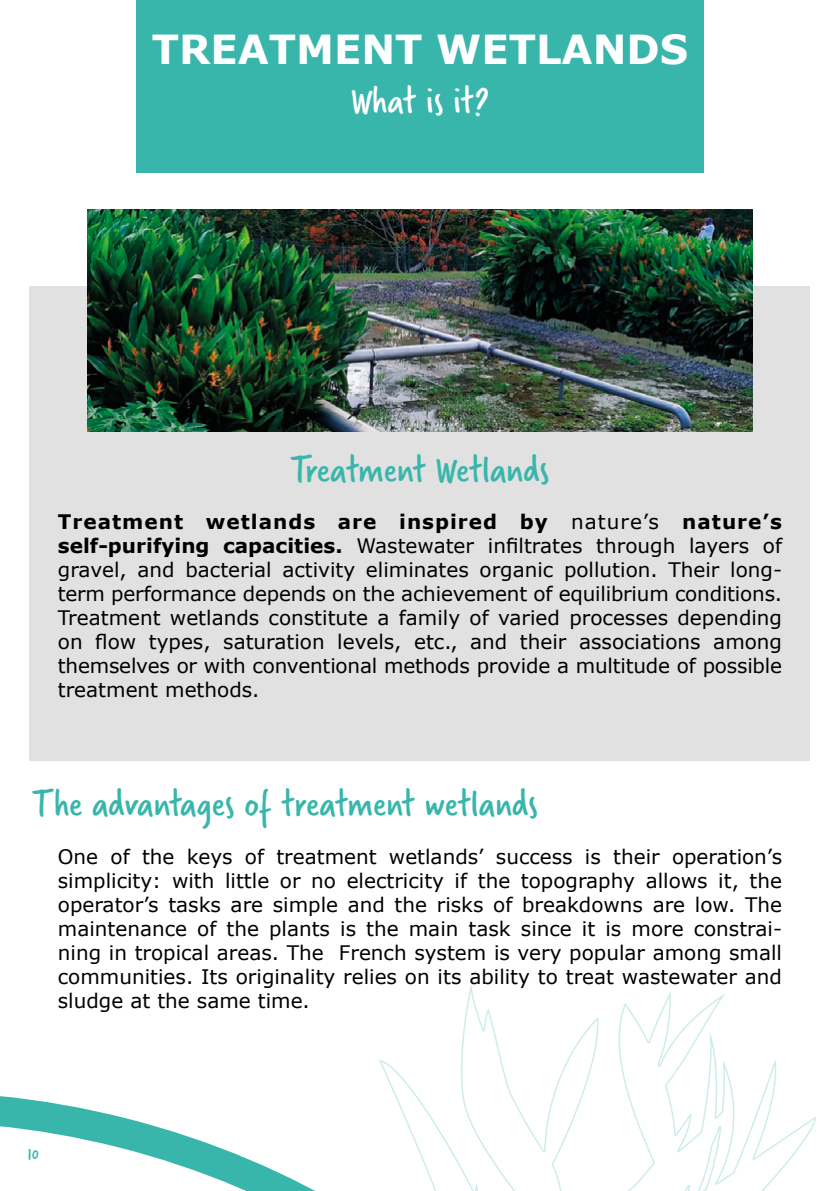
<style>
.page{position:relative;width:840px;height:1191px;background:#fff}
.page>*{position:absolute;margin:0;border:0;box-sizing:border-box;transform-origin:0 0}
.t1{font:40px "Verveine";color:#38b6ab}
.t2{font:700 40px "Verdana";color:#fff}
.t3{font:40px "Verveine";color:#fff}
.t4{font:20px/24px "Verdana";color:#000;text-align:justify}
.t5{font:18px "Verveine";color:#38b6ab}
.s1{font-weight:700}
</style>
<div class="page">
<div style="left:136px;top:0;width:567px;height:173px;background:#38b6ab"></div>
<svg style="left:379px;top:984px;width:437px;height:207px"></svg>
<svg style="left:0;top:1075px;width:390px;height:116px"></svg>
<div style="left:29px;top:286px;width:781px;height:475px;background:#e1e1e1"></div>
<img style="left:87px;top:210px;width:665px;height:221px">
<h1 class="t2" style="left:152px;top:24px;width:537px">TREATMENT WETLANDS</h1>
<h1 class="t3" style="left:350px;top:73px;width:140px">What is it?</h1>
<h1 class="t1" style="left:291px;top:442px;width:259px">Treatment Wetlands</h1>
<p class="t4" style="left:58px;top:509px;width:725px"><span class="s1">Treatment wetlands are inspired by</span> nature’s <span class="s1">nature’s self-purifying capacities.</span> Wastewater infiltrates through layers of gravel, and bacterial activity eliminates organic pollution. Their long&shy;term performance depends on the achievement of equilibrium conditions.<br>Treatment wetlands constitute a family of varied processes depending on flow types, saturation levels, etc., and their associations among themselves or with conventional methods provide a multitude of possible treatment methods.</p>
<h1 class="t1" style="left:32px;top:776px;width:506px">The advantages of treatment wetlands</h1>
<p class="t4" style="left:58px;top:845px;width:725px">One of the keys of treatment wetlands’ success is their operation’s simplicity: with little or no electricity if the topography allows it, the operator’s tasks are simple and the risks of breakdowns are low. The maintenance of the plants is the main task since it is more constrai&shy;ning in tropical areas. The French system is very popular among small communities. Its originality relies on its ability to treat wastewater and sludge at the same time.</p>
<p class="t5" style="left:28px;top:1141px;width:12px">10</p>
</div>
